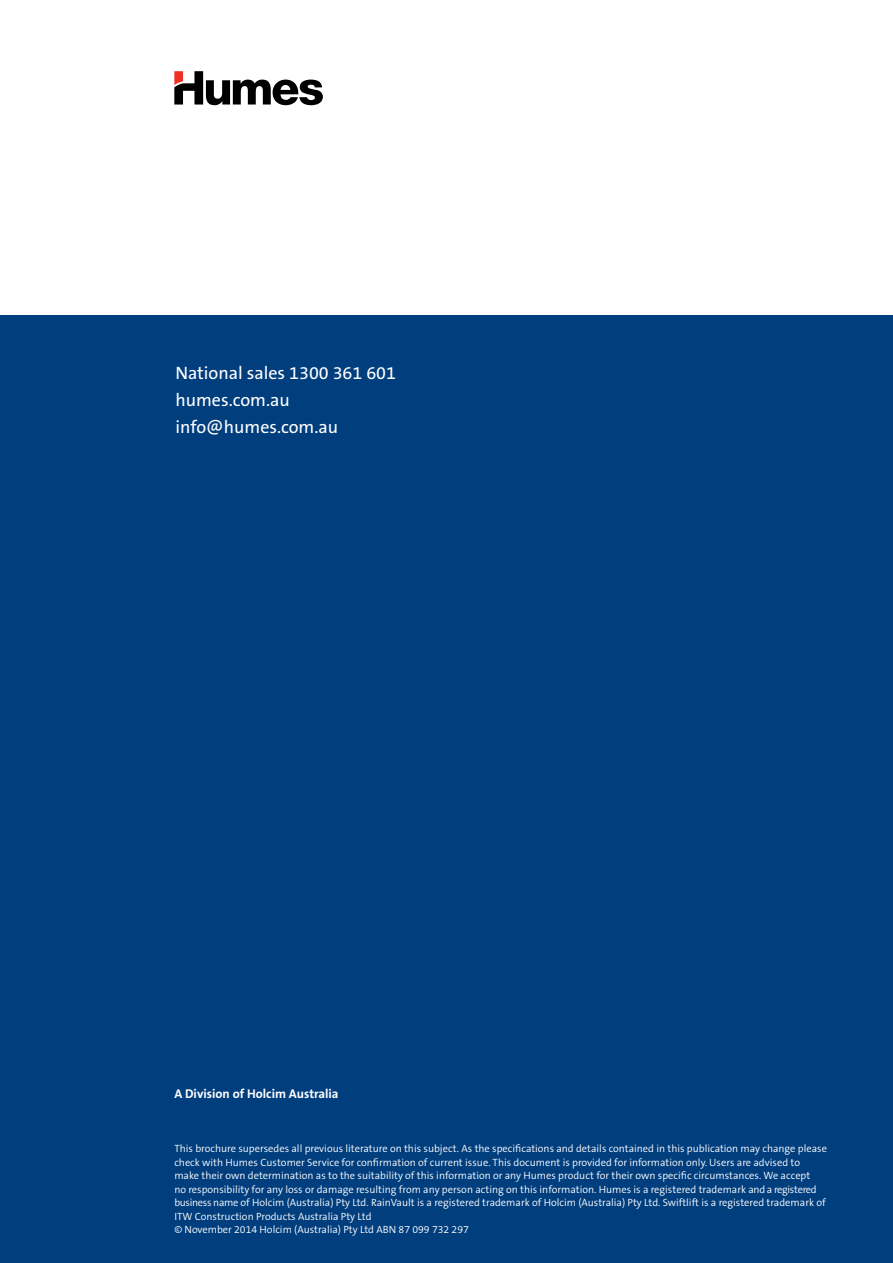
<style>
.page{position:relative;width:893px;height:1263px;background:#fff}
.page>*{position:absolute;margin:0;border:0;box-sizing:border-box;transform-origin:0 0}
.t1{font:18px/27px "The Sans B5 Plain";color:#fff}
.t2{font:700 12.75px "The Sans B7";color:#fff}
.t3{font:300 10.5px/13.5px "The Sans B4";color:#fff}
</style>
<div class="page">
<div style="left:0;top:316px;width:893px;height:947px;background:#003e7e"></div>
<svg style="left:174px;top:71px;width:149px;height:34px"></svg>
<h1 class="t1" style="left:175px;top:360px;width:222px">National sales 1300 361 601 humes.com.au info@humes.com.au</h1>
<p class="t2" style="left:174px;top:1086px;width:166px">A Division of Holcim Australia</p>
<p class="t3" style="left:174px;top:1142px;width:654px">This brochure supersedes all previous literature on this subject. As the specifications and details contained in this publication may change please check with Humes Customer Service for confirmation of current issue. This document is provided for information only. Users are advised to make their own determination as to the suitability of this information or any Humes product for their own specific circumstances. We accept<br>no responsibility for any loss or damage resulting from any person acting on this information. Humes is a registered trademark and a registered business name of Holcim (Australia) Pty Ltd. RainVault is a registered trademark of Holcim (Australia) Pty Ltd. Swiftlift is a registered trademark of ITW Construction Products Australia Pty Ltd<br>© November 2014 Holcim (Australia) Pty Ltd ABN 87 099 732 297</p>
</div>
